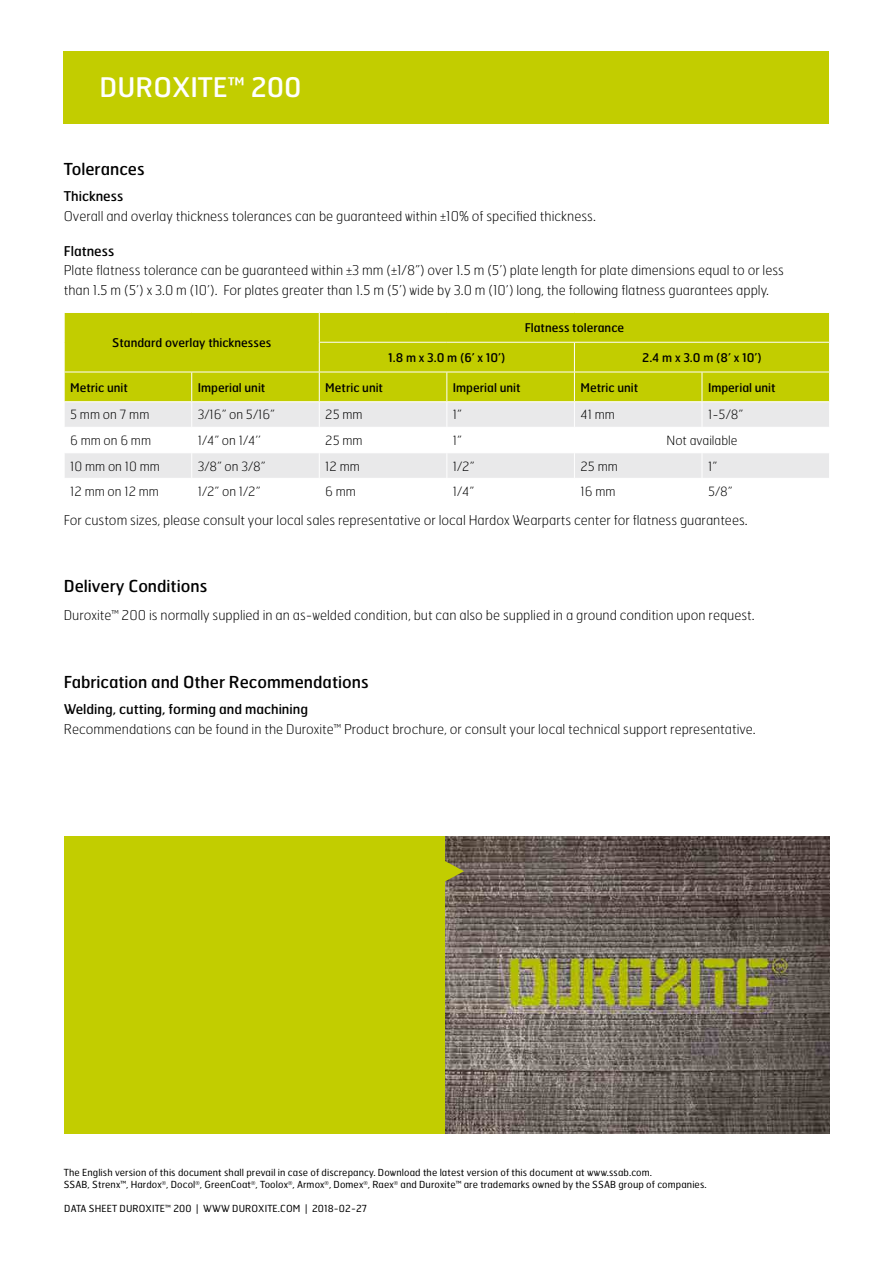
<style>
.page{position:relative;width:893px;height:1263px;background:#fff}
.page>*{position:absolute;margin:0;border:0;box-sizing:border-box;transform-origin:0 0}
.Heading_1___25_6x26{font:27px "Hermes FB";color:#fff}
.Heading_2___11x14{font:16.5px "Hermes FB";color:#000}
.Hermes_Thin_9x13{font:100 13.5px/19.5px "Hermes FB";color:#000}
.Heading_3___9x12{font:13.5px "Hermes FB";color:#000}
.Body_table_8_5x11_5{font:100 12.75px "Hermes FB";color:#000}
.Heading_table{font:12px "Hermes FB";color:#000}
.Sidfot{font:9.75px/12px "Hermes FB";letter-spacing:.01em;color:#000}
.s1{font-family:"M Arial";font-weight:300;font-stretch:condensed}
</style>
<div class="page">
<img style="left:444px;top:836px;width:385px;height:298px">
<div style="left:64px;top:51px;width:765px;height:72px;background:#c2cd00"></div>
<div style="left:64px;top:836px;width:380px;height:298px;background:#c2cd00"></div>
<svg style="left:444px;top:860px;width:20px;height:22px"></svg>
<div style="left:65px;top:313px;width:764px;height:88px;background:#c2cd00"></div>
<div style="left:65px;top:402px;width:764px;height:25px;background:#e9e9ea"></div>
<div style="left:65px;top:453px;width:764px;height:25px;background:#e9e9ea"></div>
<svg style="left:64px;top:313px;width:1px;height:29px"></svg>
<hr style="left:319px;top:342px;width:128px;height:1px;background:#fff">
<hr style="left:447px;top:342px;width:127px;height:1px;background:#fff">
<hr style="left:574px;top:342px;width:128px;height:1px;background:#fff">
<hr style="left:702px;top:342px;width:128px;height:1px;background:#fff">
<hr style="left:64px;top:372px;width:128px;height:1px;background:#fff">
<hr style="left:192px;top:372px;width:127px;height:1px;background:#fff">
<hr style="left:319px;top:372px;width:128px;height:1px;background:#fff">
<hr style="left:447px;top:372px;width:127px;height:1px;background:#fff">
<hr style="left:574px;top:372px;width:128px;height:1px;background:#fff">
<hr style="left:702px;top:372px;width:128px;height:1px;background:#fff">
<svg style="left:702px;top:372px;width:1px;height:55px"></svg>
<svg style="left:64px;top:372px;width:1px;height:30px"></svg>
<svg style="left:191px;top:372px;width:1px;height:106px"></svg>
<svg style="left:319px;top:313px;width:1px;height:165px"></svg>
<svg style="left:446px;top:372px;width:1px;height:106px"></svg>
<svg style="left:574px;top:343px;width:1px;height:135px"></svg>
<svg style="left:702px;top:453px;width:1px;height:25px"></svg>
<svg style="left:829px;top:313px;width:1px;height:89px"></svg>
<p class="Heading_1___25_6x26" style="left:100px;top:70px;width:204px">DUROXITE™ 200</p>
<p class="Heading_2___11x14" style="left:64px;top:158px;width:82px">Tolerances</p>
<p class="Heading_3___9x12" style="left:64px;top:188px;width:61px">Thickness</p>
<p class="Hermes_Thin_9x13" style="left:64px;top:206px;width:533px">Overall and overlay thickness tolerances can be guaranteed within <span class="s1">±</span>10% of specified thickness.</p>
<p class="Heading_3___9x12" style="left:64px;top:242px;width:52px">Flatness</p>
<p class="Hermes_Thin_9x13" style="left:64px;top:260px;width:722px">Plate flatness tolerance can be guaranteed within <span class="s1">±</span>3 mm (<span class="s1">±</span>1/8”) over 1.5 m (5’) plate length for plate dimensions equal to or less than 1.5 m (5’) x 3.0 m (10’). For plates greater than 1.5 m (5’) wide by 3.0 m (10’) long, the following flatness guarantees apply.</p>
<p class="Heading_table" style="left:112px;top:335px;width:161px">Standard overlay thicknesses</p>
<p class="Heading_table" style="left:525px;top:320px;width:101px">Flatness tolerance</p>
<p class="Heading_table" style="left:388px;top:350px;width:119px">1.8 m x 3.0 m (6’ x 10’)</p>
<p class="Heading_table" style="left:642px;top:350px;width:121px">2.4 m x 3.0 m (8’ x 10’)</p>
<p class="Heading_table" style="left:70px;top:379px;width:59px">Metric unit</p>
<p class="Heading_table" style="left:198px;top:379px;width:69px">Imperial unit</p>
<p class="Heading_table" style="left:325px;top:379px;width:59px">Metric unit</p>
<p class="Heading_table" style="left:453px;top:379px;width:69px">Imperial unit</p>
<p class="Heading_table" style="left:580px;top:379px;width:59px">Metric unit</p>
<p class="Heading_table" style="left:708px;top:379px;width:69px">Imperial unit</p>
<p class="Body_table_8_5x11_5" style="left:70px;top:407px;width:81px">5 mm on 7 mm</p>
<p class="Body_table_8_5x11_5" style="left:198px;top:407px;width:79px">3/16” on 5/16”</p>
<p class="Body_table_8_5x11_5" style="left:325px;top:407px;width:39px">25 mm</p>
<p class="Body_table_8_5x11_5" style="left:453px;top:407px;width:11px">1”</p>
<p class="Body_table_8_5x11_5" style="left:580px;top:407px;width:36px">41 mm</p>
<p class="Body_table_8_5x11_5" style="left:708px;top:407px;width:37px">1-5/8”</p>
<p class="Body_table_8_5x11_5" style="left:70px;top:432px;width:83px">6 mm on 6 mm</p>
<p class="Body_table_8_5x11_5" style="left:198px;top:432px;width:65px">1/4” on 1/4’’</p>
<p class="Body_table_8_5x11_5" style="left:325px;top:432px;width:39px">25 mm</p>
<p class="Body_table_8_5x11_5" style="left:453px;top:432px;width:11px">1”</p>
<p class="Body_table_8_5x11_5" style="left:666px;top:432px;width:73px">Not available</p>
<p class="Body_table_8_5x11_5" style="left:70px;top:458px;width:91px">10 mm on 10 mm</p>
<p class="Body_table_8_5x11_5" style="left:198px;top:458px;width:69px">3/8” on 3/8”</p>
<p class="Body_table_8_5x11_5" style="left:325px;top:458px;width:36px">12 mm</p>
<p class="Body_table_8_5x11_5" style="left:453px;top:458px;width:23px">1/2”</p>
<p class="Body_table_8_5x11_5" style="left:580px;top:458px;width:39px">25 mm</p>
<p class="Body_table_8_5x11_5" style="left:708px;top:458px;width:11px">1”</p>
<p class="Body_table_8_5x11_5" style="left:70px;top:483px;width:90px">12 mm on 12 mm</p>
<p class="Body_table_8_5x11_5" style="left:198px;top:483px;width:64px">1/2” on 1/2”</p>
<p class="Body_table_8_5x11_5" style="left:325px;top:483px;width:32px">6 mm</p>
<p class="Body_table_8_5x11_5" style="left:453px;top:483px;width:23px">1/4”</p>
<p class="Body_table_8_5x11_5" style="left:580px;top:483px;width:37px">16 mm</p>
<p class="Body_table_8_5x11_5" style="left:708px;top:483px;width:26px">5/8”</p>
<p class="Hermes_Thin_9x13" style="left:64px;top:510px;width:685px">For custom sizes, please consult your local sales representative or local Hardox Wearparts center for flatness guarantees.</p>
<p class="Heading_2___11x14" style="left:64px;top:576px;width:145px">Delivery Conditions</p>
<p class="Hermes_Thin_9x13" style="left:64px;top:605px;width:692px">Duroxite™ 200 is normally supplied in an as-welded condition, but can also be supplied in a ground condition upon request.</p>
<p class="Heading_2___11x14" style="left:64px;top:671px;width:306px">Fabrication and Other Recommendations</p>
<p class="Heading_3___9x12" style="left:64px;top:701px;width:246px">Welding, cutting, forming and machining</p>
<p class="Hermes_Thin_9x13" style="left:64px;top:719px;width:693px">Recommendations can be found in the Duroxite™ Product brochure, or consult your local technical support representative.</p>
<p class="Sidfot" style="left:64px;top:1166px;width:644px">The English version of this document shall prevail in case of discrepancy. Download the latest version of this document at www.ssab.com.<br>SSAB, Strenx™, Hardox<sup>®</sup>, Docol<sup>®</sup>, GreenCoat<sup>®</sup>, Toolox<sup>®</sup>, Armox<sup>®</sup>, Domex<sup>®</sup>, Raex<sup>®</sup> and Duroxite™ are trademarks owned by the SSAB group of companies.</p>
<p class="Sidfot" style="left:64px;top:1202px;width:305px">DATA SHEET DUROXITE™ 200 | WWW DUROXITE.COM | 2018-02-27</p>
</div>
